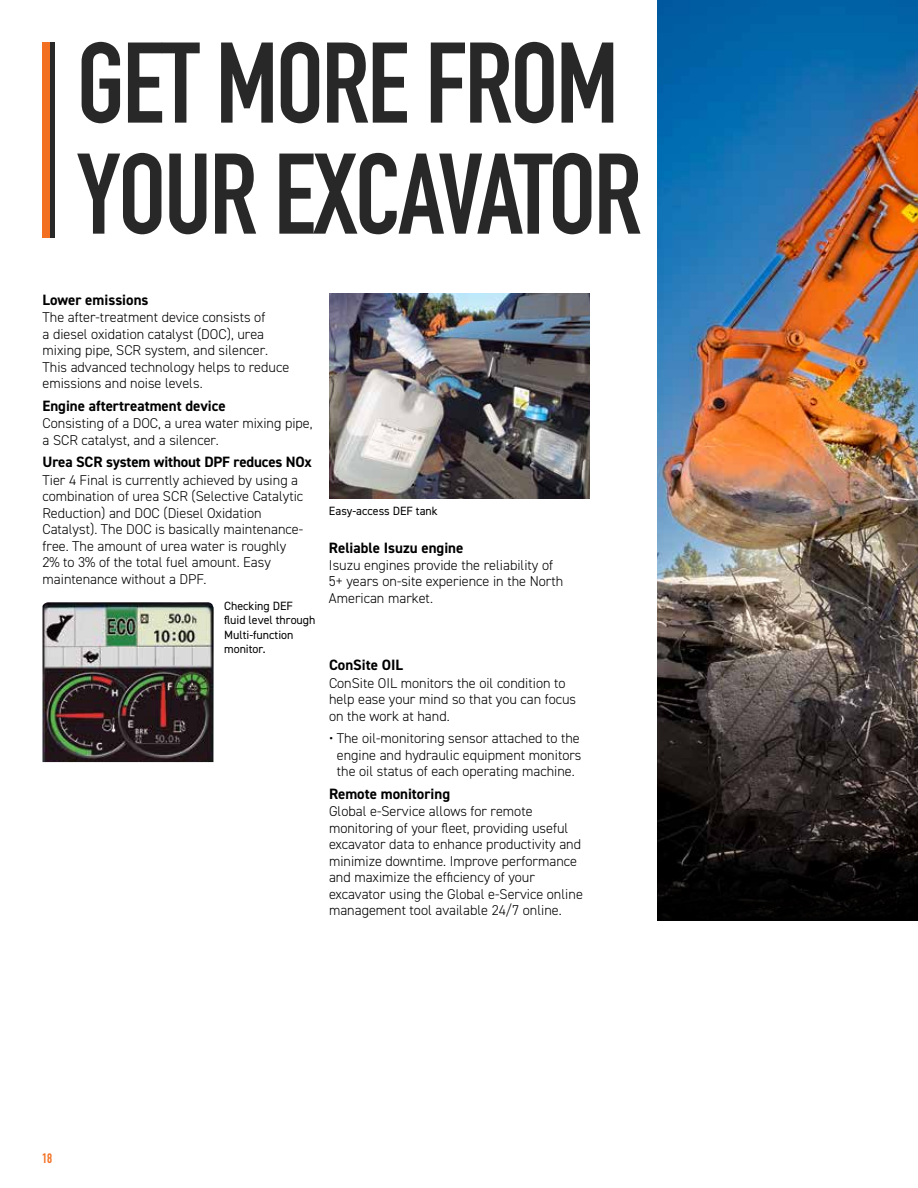
<style>
.page{position:relative;width:918px;height:1188px;background:#fff}
.page>*{position:absolute;margin:0;border:0;box-sizing:border-box;transform-origin:0 0}
.t1{font:700 112.5px/111px "DIN Condensed";letter-spacing:-.02em;color:#292829}
.t2{font:700 15px "DIN2014";color:#000}
.t3{font:300 14.25px/16.5px "DIN2014";color:#000}
.t4{font:700 13.5px "DIN Condensed";color:#f36f21}
.t5{font:12px/14.4px "DIN2014";color:#000}
</style>
<div class="page">
<img style="left:657px;top:0;width:261px;height:846px">
<div style="left:657px;top:846px;width:261px;height:75px;background:#000"></div>
<img style="left:329px;top:293px;width:260px;height:205px">
<img style="left:43px;top:602px;width:171px;height:160px">
<div style="left:42px;top:43px;width:8px;height:195px;background:#f36f21"></div>
<div style="left:50px;top:43px;width:5px;height:195px;background:#292829"></div>
<h1 class="t1" style="left:77px;top:28px;width:566px">GET MORE FROM<br>YOUR EXCAVATOR</h1>
<p class="t2" style="left:43px;top:293px;width:108px">Lower emissions</p>
<p class="t3" style="left:43px;top:310px;width:248px">The after-treatment device consists of<br>a diesel oxidation catalyst (DOC), urea mixing pipe, SCR system, and silencer.<br>This advanced technology helps to reduce emissions and noise levels.</p>
<p class="t2" style="left:43px;top:399px;width:185px">Engine aftertreatment device</p>
<p class="t3" style="left:43px;top:416px;width:272px">Consisting of a DOC, a urea water mixing pipe, a SCR catalyst, and a silencer.</p>
<p class="t2" style="left:43px;top:455px;width:271px">Urea SCR system without DPF reduces NOx</p>
<p class="t3" style="left:43px;top:472px;width:262px">Tier 4 Final is currently achieved by using a combination of urea SCR (Selective Catalytic Reduction) and DOC (Diesel Oxidation Catalyst). The DOC is basically maintenance&shy;free. The amount of urea water is roughly 2% to 3% of the total fuel amount. Easy maintenance without a DPF.</p>
<p class="t5" style="left:224px;top:599px;width:93px">Checking DEF fluid level through<br>Multi-function monitor.</p>
<p class="t5" style="left:329px;top:505px;width:110px">Easy-access DEF tank</p>
<p class="t2" style="left:329px;top:540px;width:136px">Reliable Isuzu engine</p>
<p class="t3" style="left:329px;top:557px;width:236px">Isuzu engines provide the reliability of<br>5+ years on-site experience in the North<br>American market.</p>
<p class="t2" style="left:329px;top:658px;width:76px">ConSite OIL</p>
<p class="t3" style="left:329px;top:675px;width:249px">ConSite OIL monitors the oil condition to help ease your mind so that you can focus on the work at hand.</p>
<p class="t3" style="left:329px;top:731px;width:254px;text-align:center">• The oil-monitoring sensor attached to the engine and hydraulic equipment monitors the oil status of each operating machine.</p>
<p class="t2" style="left:329px;top:787px;width:123px">Remote monitoring</p>
<p class="t3" style="left:329px;top:804px;width:255px">Global e-Service allows for remote monitoring of your fleet, providing useful excavator data to enhance productivity and minimize downtime. Improve performance and maximize the efficiency of your excavator using the Global e-Service online management tool available 24/7 online.</p>
<p class="t4" style="left:42px;top:1150px;width:12px">18</p>
</div>
